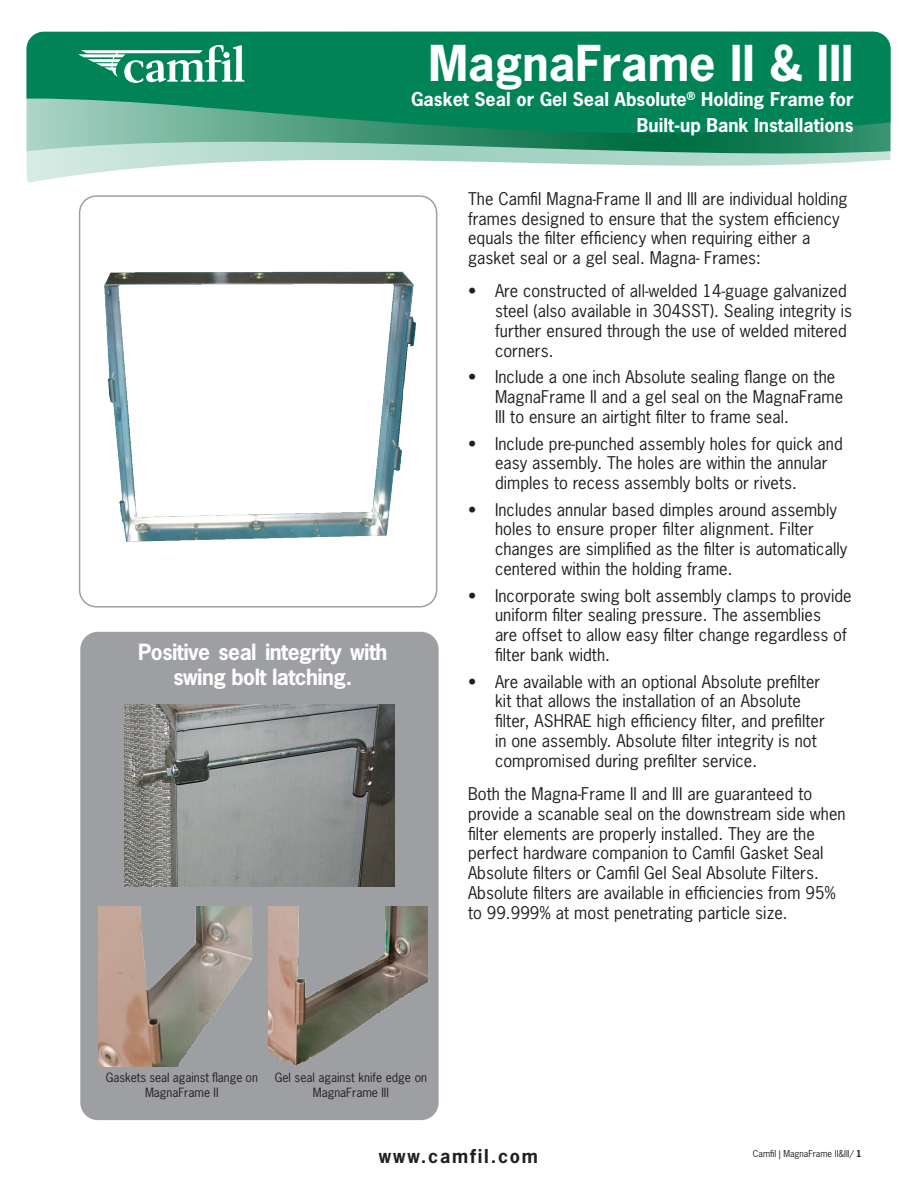
<style>
.page{position:relative;width:918px;height:1188px;background:#fff}
.page>*{position:absolute;margin:0;border:0;box-sizing:border-box;transform-origin:0 0}
.t1{font:700 46.5px "News Gothic Std";color:#fff}
.t2{font:700 21px/25.2px "News Gothic Std";letter-spacing:-.025em;color:#fff;text-align:center}
.t3{font:700 18px/25.5px "News Gothic Std";color:#fff;text-align:right}
.ruta{font:700 18px "News Gothic Std";letter-spacing:.1em;color:#231f20}
.t4{font:16.5px/19.8px "News Gothic Std";letter-spacing:.005em;color:#231f20}
.t5{font:12px/14.4px "News Gothic Std";color:#231f20;text-align:center}
.t6{font:9px "News Gothic Std";color:#231f20}
.s1{font-weight:700}
</style>
<div class="page">
<div style="left:81px;top:633px;width:357px;height:486px;background:#9d9fa2;border-radius:17px"></div>
<div style="left:80px;top:632px;width:359px;height:488px;border:2px solid #9d9fa2;border-radius:17px"></div>
<img style="left:104px;top:271px;width:313px;height:271px">
<div style="left:79px;top:195px;width:358px;height:413px;border:2px solid #9d9fa2;border-radius:17px"></div>
<svg style="left:27px;top:32px;width:864px;height:151px;fill:#008457"></svg>
<svg style="left:78px;top:45px;width:167px;height:38px"></svg>
<div style="left:223px;top:52px;width:7px;height:6px;background:#fff;border-radius:50%"></div>
<img style="left:125px;top:704px;width:269px;height:182px">
<img style="left:99px;top:907px;width:154px;height:160px">
<img style="left:268px;top:907px;width:159px;height:159px">
<p class="t2" style="left:138px;top:639px;width:251px">Positive seal integrity with swing bolt latching.</p>
<p class="t1" style="left:428px;top:33px;width:427px">MagnaFrame II &amp; III</p>
<p class="t3" style="left:411px;top:87px;width:444px">Gasket Seal or Gel Seal Absolute<sup>®</sup> Holding Frame for<br>Built-up Bank Installations</p>
<p class="t4" style="left:468px;top:188px;width:381px">The Camfil Magna-Frame II and III are individual holding frames designed to ensure that the system efficiency equals the filter efficiency when requiring either a gasket seal or a gel seal. Magna- Frames:</p>
<p class="t4" style="left:495px;top:281px;width:359px;text-indent:-27px">• Are constructed of all-welded 14-guage galvanized steel (also available in 304SST). Sealing integrity is further ensured through the use of welded mitered corners.</p>
<p class="t4" style="left:495px;top:367px;width:350px;text-indent:-27px">• Include a one inch Absolute sealing flange on the<br>MagnaFrame II and a gel seal on the MagnaFrame<br>III to ensure an airtight filter to frame seal.</p>
<p class="t4" style="left:495px;top:433px;width:349px;text-indent:-27px">• Include pre-punched assembly holes for quick and easy assembly. The holes are within the annular dimples to recess assembly bolts or rivets.</p>
<p class="t4" style="left:495px;top:499px;width:354px;text-indent:-27px">• Includes annular based dimples around assembly holes to ensure proper filter alignment. Filter changes are simplified as the filter is automatically centered within the holding frame.</p>
<p class="t4" style="left:495px;top:585px;width:358px;text-indent:-27px">• Incorporate swing bolt assembly clamps to provide uniform filter sealing pressure. The assemblies<br>are offset to allow easy filter change regardless of filter bank width.</p>
<p class="t4" style="left:495px;top:671px;width:331px;text-indent:-27px">• Are available with an optional Absolute prefilter kit that allows the installation of an Absolute filter, ASHRAE high efficiency filter, and prefilter in one assembly. Absolute filter integrity is not compromised during prefilter service.</p>
<p class="t4" style="left:468px;top:784px;width:379px">Both the Magna-Frame II and III are guaranteed to provide a scanable seal on the downstream side when filter elements are properly installed. They are the perfect hardware companion to Camfil Gasket Seal Absolute filters or Camfil Gel Seal Absolute Filters.<br>Absolute filters are available in efficiencies from 95% to 99.999% at most penetrating particle size.</p>
<p class="t5" style="left:106px;top:1070px;width:154px">Gaskets seal against flange on<br>MagnaFrame II</p>
<p class="t5" style="left:275px;top:1070px;width:154px">Gel seal against knife edge on<br>MagnaFrame III</p>
<p class="ruta" style="left:379px;top:1145px;width:161px">www.camfil.com</p>
<p class="t6" style="left:753px;top:1148px;width:111px">Camfil | MagnaFrame II&amp;III/ <span class="s1">1</span></p>
</div>
